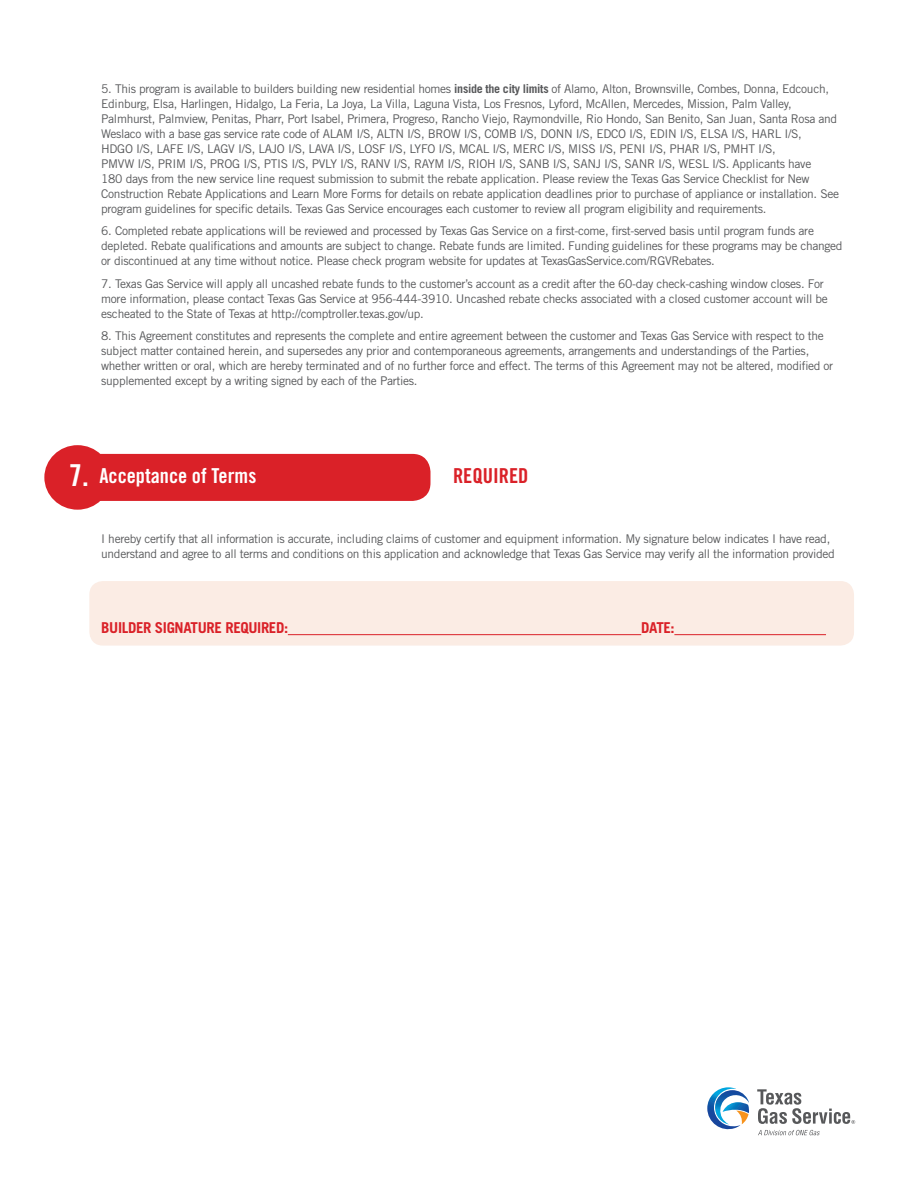
<style>
.page{position:relative;width:918px;height:1188px;background:#fff}
.page>*{position:absolute;margin:0;border:0;box-sizing:border-box;transform-origin:0 0}
.t1{font:20.55px "Trade Gothic LT Std Bd Cn 20";color:#fff}
.t2{font:20.55px "Trade Gothic LT Std Bd Cn 20";color:#da2128}
.t3{font:700 15px "Trade Gothic LT Std";letter-spacing:-.025em;color:#da2128}
.t4{font:12px/15px "Trade Gothic LT Std";letter-spacing:-.025em;color:#57585a}
.s1{font-weight:700}
.s2{font-size:30.15px}
</style>
<div class="page">
<svg style="left:758px;top:1130px;width:62px;height:5px"></svg>
<svg style="left:757px;top:1089px;width:98px;height:35px"></svg>
<svg style="left:707px;top:1087px;width:42px;height:43px"></svg>
<div style="left:89px;top:581px;width:765px;height:65px;background:#fbece4;border-radius:14px"></div>
<div style="left:101px;top:454px;width:329px;height:47px;background:#da2128"></div>
<div style="left:44px;top:445px;width:67px;height:65px;background:#da2128;border-radius:50%"></div>
<hr style="left:288px;top:634px;width:353px;height:1px;background:#da2128">
<hr style="left:674px;top:634px;width:152px;height:1px;background:#da2128">
<p class="t4" style="left:101px;top:81px;width:739px">5. This program is available to builders building new residential homes <span class="s1">inside the city limits</span> of Alamo, Alton, Brownsville, Combes, Donna, Edcouch, Edinburg, Elsa, Harlingen, Hidalgo, La Feria, La Joya, La Villa, Laguna Vista, Los Fresnos, Lyford, McAllen, Mercedes, Mission, Palm Valley, Palmhurst, Palmview, Penitas, Pharr, Port Isabel, Primera, Progreso, Rancho Viejo, Raymondville, Rio Hondo, San Benito, San Juan, Santa Rosa and Weslaco with a base gas service rate code of ALAM I/S, ALTN I/S, BROW I/S, COMB I/S, DONN I/S, EDCO I/S, EDIN I/S, ELSA I/S, HARL I/S,<br>HDGO I/S, LAFE I/S, LAGV I/S, LAJO I/S, LAVA I/S, LOSF I/S, LYFO I/S, MCAL I/S, MERC I/S, MISS I/S, PENI I/S, PHAR I/S, PMHT I/S,<br>PMVW I/S, PRIM I/S, PROG I/S, PTIS I/S, PVLY I/S, RANV I/S, RAYM I/S, RIOH I/S, SANB I/S, SANJ I/S, SANR I/S, WESL I/S. Applicants have<br>180 days from the new service line request submission to submit the rebate application. Please review the Texas Gas Service Checklist for New Construction Rebate Applications and Learn More Forms for details on rebate application deadlines prior to purchase of appliance or installation. See program guidelines for specific details. Texas Gas Service encourages each customer to review all program eligibility and requirements.</p>
<p class="t4" style="left:101px;top:223px;width:743px">6. Completed rebate applications will be reviewed and processed by Texas Gas Service on a first-come, first-served basis until program funds are depleted. Rebate qualifications and amounts are subject to change. Rebate funds are limited. Funding guidelines for these programs may be changed or discontinued at any time without notice. Please check program website for updates at TexasGasService.com/RGVRebates.</p>
<p class="t4" style="left:101px;top:276px;width:728px">7. Texas Gas Service will apply all uncashed rebate funds to the customer’s account as a credit after the 60-day check-cashing window closes. For more information, please contact Texas Gas Service at 956-444-3910. Uncashed rebate checks associated with a closed customer account will be escheated to the State of Texas at http://comptroller.texas.gov/up.</p>
<p class="t4" style="left:101px;top:328px;width:734px">8. This Agreement constitutes and represents the complete and entire agreement between the customer and Texas Gas Service with respect to the subject matter contained herein, and supersedes any prior and contemporaneous agreements, arrangements and understandings of the Parties, whether written or oral, which are hereby terminated and of no further force and effect. The terms of this Agreement may not be altered, modified or supplemented except by a writing signed by each of the Parties.</p>
<h1 class="t1" style="left:69px;top:463px;width:189px"><span class="s2">7.</span> Acceptance of Terms</h1>
<h1 class="t2" style="left:453px;top:463px;width:77px">REQUIRED</h1>
<p class="t4" style="left:101px;top:531px;width:735px">I hereby certify that all information is accurate, including claims of customer and equipment information. My signature below indicates I have read, understand and agree to all terms and conditions on this application and acknowledge that Texas Gas Service may verify all the information provided</p>
<p class="t3" style="left:101px;top:619px;width:189px">BUILDER SIGNATURE REQUIRED:</p>
<p class="t3" style="left:641px;top:619px;width:35px">DATE:</p>
</div>
